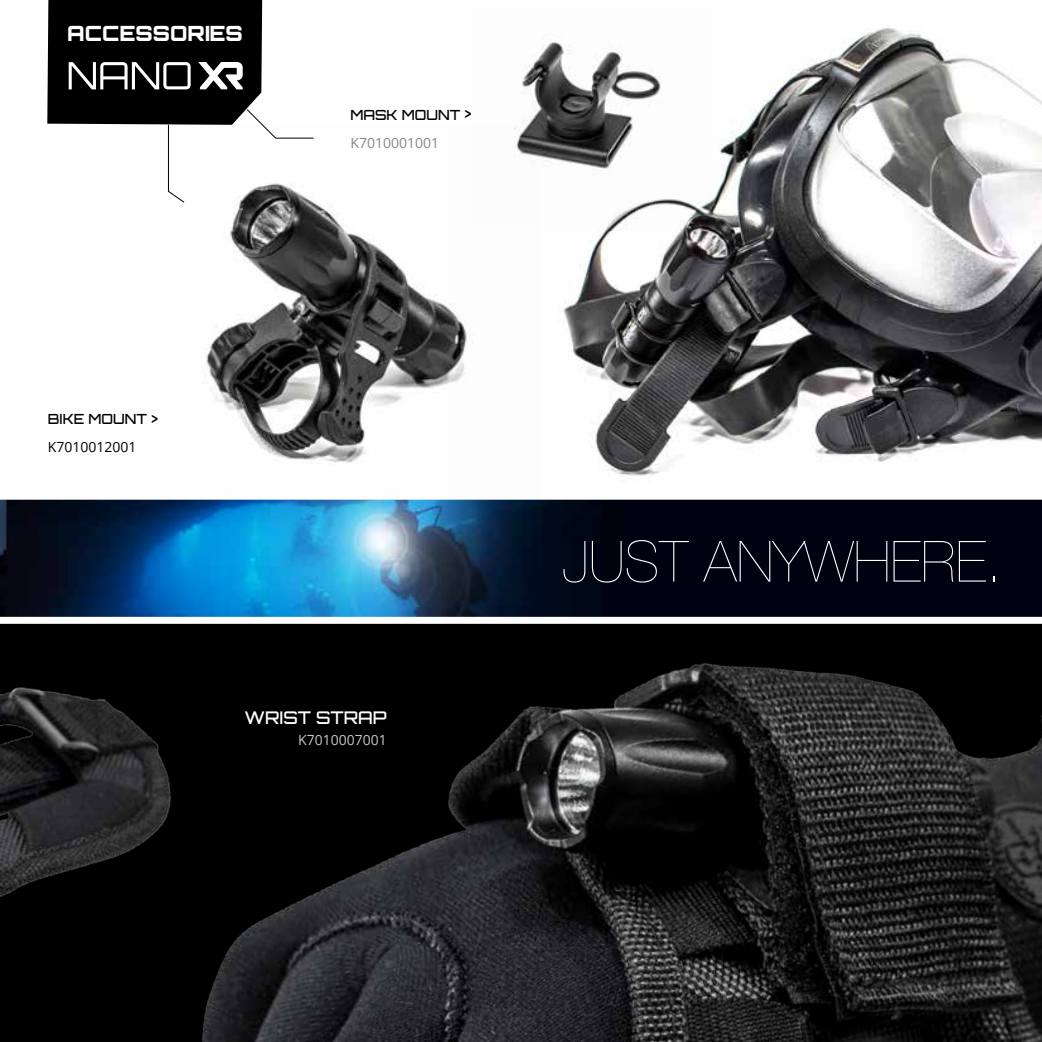
<style>
.page{position:relative;width:1042px;height:1042px;background:#fff}
.page>*{position:absolute;margin:0;border:0;box-sizing:border-box;transform-origin:0 0}
.t1{font:200 56.88px "Helvetica Neue LT Std";color:#fff}
.t2{font:900 21px "Orbitron";color:#fff}
.t3{font:500 17.5px "Orbitron";color:#fff}
.t4{font:500 14px "Orbitron";color:#000}
.t5{font:14px "Open Sans";color:#000}
.t6{font:14px "Open Sans";color:#878787}
.t7{font:14px "Open Sans";color:#c6c6c6}
</style>
<div class="page">
<img style="left:0;top:499px;width:1042px;height:543px">
<img style="left:0;top:617px;width:219px;height:425px">
<img style="left:114px;top:202px;width:334px;height:305px">
<img style="left:448px;top:28px;width:594px;height:596px">
<img style="left:473px;top:28px;width:236px;height:200px">
<svg style="left:47px;top:0;width:267px;height:203px"></svg>
<h2 class="t2" style="left:67px;top:20px;width:177px">ACCESSORIES</h2>
<p class="t4" style="left:350px;top:106px;width:122px">MASK MOUNT &gt;</p>
<p class="t6" style="left:350px;top:133px;width:90px">K7010001001</p>
<p class="t4" style="left:48px;top:411px;width:111px">BIKE MOUNT &gt;</p>
<p class="t5" style="left:48px;top:438px;width:90px">K7010012001</p>
<p class="t3" style="left:244px;top:706px;width:144px">WRIST STRAP</p>
<p class="t7" style="left:298px;top:730px;width:90px">K7010007001</p>
<h1 class="t1" style="left:562px;top:529px;width:441px">JUST ANYWHERE.</h1>
</div>
